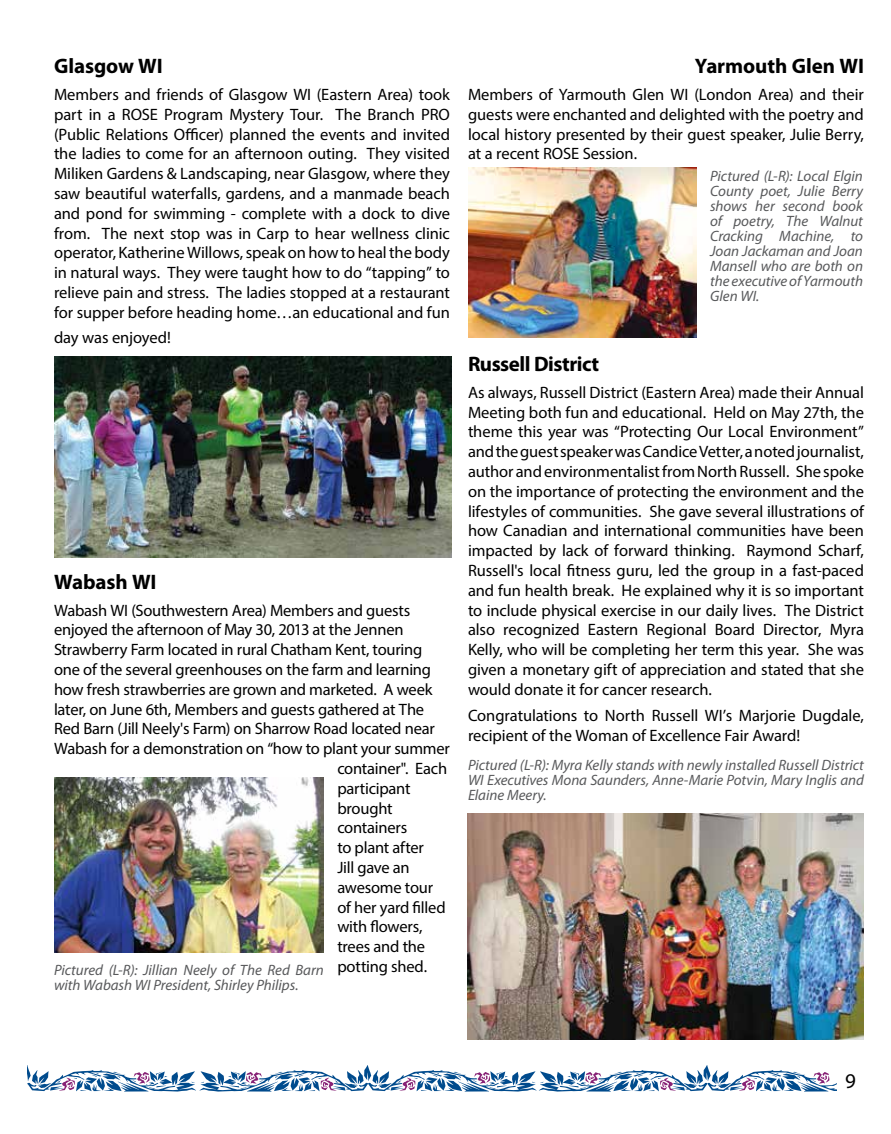
<style>
.page{position:relative;width:891px;height:1134px;background:#fff}
.page>*{position:absolute;margin:0;border:0;box-sizing:border-box;transform-origin:0 0}
.t1{font:700 21px "Myriad Pro";letter-spacing:-.005em;color:#000}
.t2{font:700 21px "Myriad Pro";letter-spacing:-.025em;color:#000}
.t3{font:21px "Myriad Pro";color:#000}
.t4{font:16.5px/19.8px "Myriad Pro";letter-spacing:-.01em;color:#000;text-align:justify}
.t5{font:italic 15px/15px "Myriad Pro";color:#58595b;text-align:justify}
</style>
<div class="page">
<svg style="left:27px;top:1065px;width:810px;height:27px"></svg>
<img style="left:468px;top:814px;width:395px;height:226px">
<img style="left:54px;top:356px;width:397px;height:201px">
<img style="left:54px;top:778px;width:270px;height:175px">
<img style="left:468px;top:167px;width:229px;height:171px">
<p class="t1" style="left:54px;top:53px;width:110px">Glasgow WI</p>
<p class="t4" style="left:54px;top:84px;width:398px">Members and friends of Glasgow WI (Eastern Area) took part in a ROSE Program Mystery Tour. The Branch PRO (Public Relations Officer) planned the events and invited the ladies to come for an afternoon outing. They visited Miliken Gardens &amp; Landscaping, near Glasgow, where they saw beautiful waterfalls, gardens, and a manmade beach and pond for swimming - complete with a dock to dive from. The next stop was in Carp to hear wellness clinic operator, Katherine Willows, speak on how to heal the body in natural ways. They were taught how to do “tapping” to relieve pain and stress. The ladies stopped at a restaurant for supper before heading home…an educational and fun</p>
<p class="t4" style="left:54px;top:327px;width:118px">day was enjoyed!</p>
<p class="t1" style="left:54px;top:568px;width:104px">Wabash WI</p>
<p class="t4" style="left:54px;top:600px;width:358px">Wabash WI (Southwestern Area) Members and guests</p>
<p class="t4" style="left:54px;top:620px;width:351px">enjoyed the afternoon of May 30, 2013 at the Jennen</p>
<p class="t4" style="left:54px;top:640px;width:370px">Strawberry Farm located in rural Chatham Kent, touring</p>
<p class="t4" style="left:54px;top:659px;width:379px">one of the several greenhouses on the farm and learning</p>
<p class="t4" style="left:54px;top:679px;width:380px">how fresh strawberries are grown and marketed. A week</p>
<p class="t4" style="left:54px;top:699px;width:372px">later, on June 6th, Members and guests gathered at The</p>
<p class="t4" style="left:54px;top:719px;width:382px">Red Barn (Jill Neely's Farm) on Sharrow Road located near</p>
<p class="t4" style="left:54px;top:739px;width:398px">Wabash for a demonstration on “how to plant your summer</p>
<p class="t4" style="left:337px;top:758px;width:111px">container". Each</p>
<p class="t4" style="left:337px;top:778px;width:75px">participant</p>
<p class="t4" style="left:337px;top:798px;width:57px">brought</p>
<p class="t4" style="left:337px;top:818px;width:72px">containers</p>
<p class="t4" style="left:337px;top:838px;width:88px">to plant after</p>
<p class="t4" style="left:337px;top:857px;width:74px">Jill gave an</p>
<p class="t4" style="left:337px;top:877px;width:97px">awesome tour</p>
<p class="t4" style="left:337px;top:897px;width:110px">of her yard filled</p>
<p class="t4" style="left:337px;top:917px;width:87px">with flowers,</p>
<p class="t4" style="left:337px;top:937px;width:89px">trees and the</p>
<p class="t4" style="left:337px;top:956px;width:91px">potting shed.</p>
<p class="t5" style="left:54px;top:962px;width:271px">Pictured (L-R): Jillian Neely of The Red Barn with Wabash WI President, Shirley Philips.</p>
<p class="t1" style="left:695px;top:53px;width:171px">Yarmouth Glen WI</p>
<p class="t4" style="left:468px;top:84px;width:398px">Members of Yarmouth Glen WI (London Area) and their guests were enchanted and delighted with the poetry and local history presented by their guest speaker, Julie Berry, at a recent ROSE Session.</p>
<p class="t2" style="left:468px;top:351px;width:133px">Russell District</p>
<p class="t5" style="left:710px;top:169px;width:154px">Pictured (L-R): Local Elgin County poet, Julie Berry shows her second book of poetry, The Walnut Cracking Machine, to Joan Jackaman and Joan Mansell who are both on the executive of Yarmouth Glen WI.</p>
<p class="t4" style="left:468px;top:382px;width:398px">As always, Russell District (Eastern Area) made their Annual Meeting both fun and educational. Held on May 27th, the theme this year was “Protecting Our Local Environment” and the guest speaker was Candice Vetter, a noted journalist, author and environmentalist from North Russell. She spoke on the importance of protecting the environment and the lifestyles of communities. She gave several illustrations of how Canadian and international communities have been impacted by lack of forward thinking. Raymond Scharf, Russell's local fitness guru, led the group in a fast-paced and fun health break. He explained why it is so important to include physical exercise in our daily lives. The District also recognized Eastern Regional Board Director, Myra Kelly, who will be completing her term this year. She was given a monetary gift of appreciation and stated that she would donate it for cancer research.</p>
<p class="t4" style="left:468px;top:706px;width:397px">Congratulations to North Russell WI’s Marjorie Dugdale, recipient of the Woman of Excellence Fair Award!</p>
<p class="t5" style="left:468px;top:757px;width:398px">Pictured (L-R): Myra Kelly stands with newly installed Russell District WI Executives Mona Saunders, Anne-Marie Potvin, Mary Inglis and Elaine Meery.</p>
<p class="t3" style="left:845px;top:1068px;width:12px">9</p>
</div>
